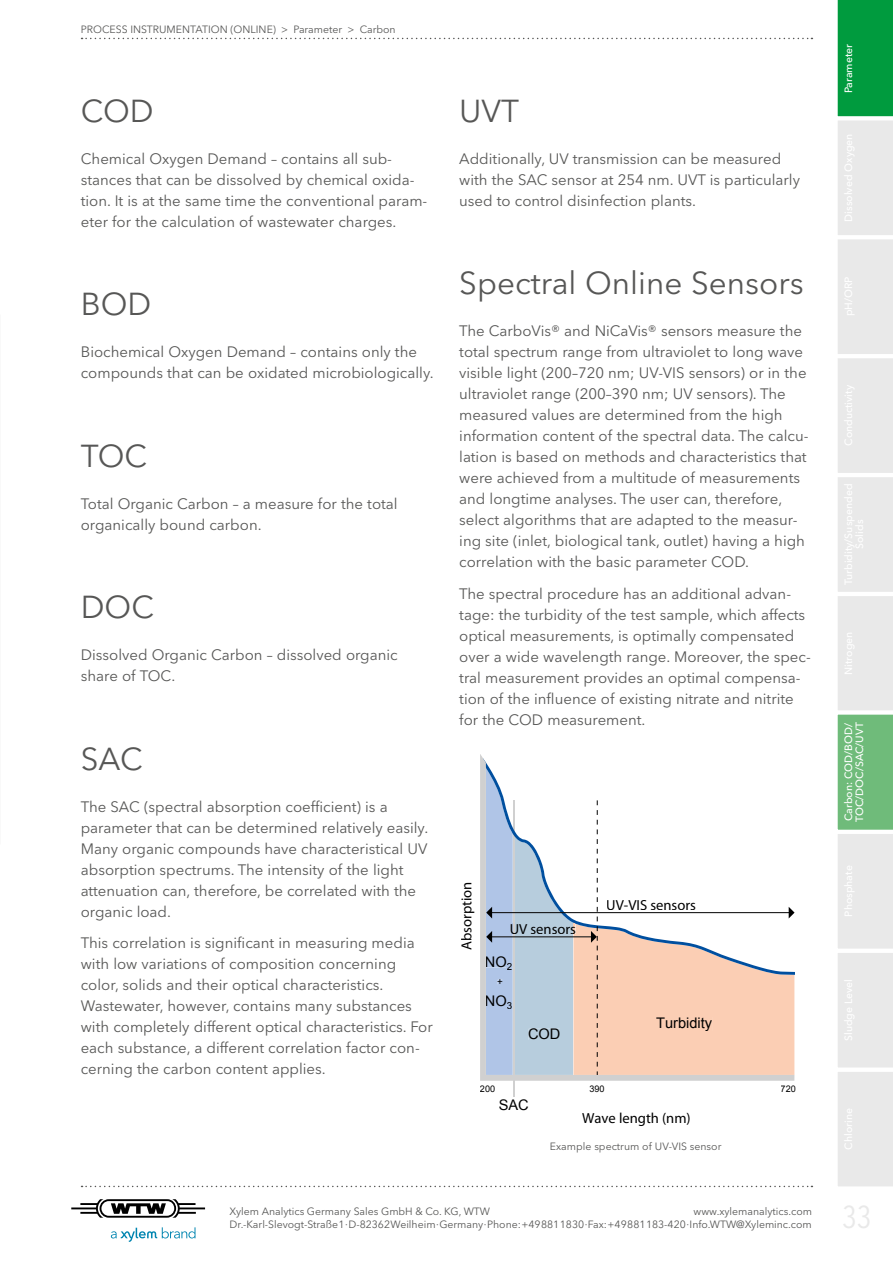
<style>
.page{position:relative;width:893px;height:1263px;background:#fff}
.page>*{position:absolute;margin:0;border:0;box-sizing:border-box;transform-origin:0 0}
.t1{font:31.5px "Avenir Next LT Pro";color:#575756}
.t2{font:condensed 31.5px "Avenir Next LT Pro";color:#e9e9e9}
.t3{font:15px/21px "Avenir Next LT Pro";color:#575756}
.t4{font:14.55px "Humanist 777 BT Black B";color:#000}
.t5{font:14.55px "Arial";color:#000}
.t6{font:10.5px/13.5px "Avenir Next LT Pro";color:#575756;text-align:right}
.t7{font:500 10.5px/11.2px "Avenir Next LT Pro";color:#fff}
.t8{font:9.75px "Arial";color:#000}
.t9{font:9.15px "Arial";color:#000}
</style>
<div class="page">
<svg style="left:82px;top:38px;width:730px;height:1px"></svg>
<svg style="left:837px;top:0;width:56px;height:1186px;background:#cce0d3"></svg>
<hr style="left:513px;top:800px;width:1px;height:297px;background:#d0d0d0">
<svg style="left:480px;top:754px;width:314px;height:327px"></svg>
<svg style="left:486px;top:768px;width:308px;height:310px"></svg>
<svg style="left:71px;top:1199px;width:134px;height:19px"></svg>
<svg style="left:111px;top:1227px;width:84px;height:15px"></svg>
<svg style="left:82px;top:1186px;width:730px;height:1px"></svg>
<p class="t6" style="left:81px;top:23px;width:316px">PROCESS INSTRUMENTATION (ONLINE) &gt; Parameter &gt; Carbon</p>
<h1 class="t1" style="left:81px;top:92px;width:74px">COD</h1>
<p class="t3" style="left:81px;top:148px;width:348px">Chemical Oxygen Demand – contains all sub&shy;stances that can be dissolved by chemical oxida&shy;tion. It is at the same time the conventional param&shy;eter for the calculation of wastewater charges.</p>
<h1 class="t1" style="left:81px;top:285px;width:72px">BOD</h1>
<p class="t3" style="left:81px;top:341px;width:354px">Biochemical Oxygen Demand – contains only the compounds that can be oxidated microbiologically.</p>
<h1 class="t1" style="left:81px;top:437px;width:68px">TOC</h1>
<p class="t3" style="left:81px;top:493px;width:318px">Total Organic Carbon – a measure for the total organically bound carbon.</p>
<h1 class="t1" style="left:81px;top:588px;width:75px">DOC</h1>
<p class="t3" style="left:81px;top:644px;width:318px">Dissolved Organic Carbon – dissolved organic share of TOC.</p>
<h1 class="t1" style="left:81px;top:740px;width:63px">SAC</h1>
<p class="t3" style="left:81px;top:796px;width:349px">The SAC (spectral absorption coefficient) is a parameter that can be determined relatively easily.<br>Many organic compounds have characteristical UV absorption spectrums. The intensity of the light attenuation can, therefore, be correlated with the organic load.</p>
<p class="t3" style="left:81px;top:932px;width:353px">This correlation is significant in measuring media with low variations of composition concerning color, solids and their optical characteristics.<br>Wastewater, however, contains many substances with completely different optical characteristics. For each substance, a different correlation factor con&shy;cerning the carbon content applies.</p>
<h1 class="t1" style="left:459px;top:92px;width:61px">UVT</h1>
<p class="t3" style="left:459px;top:148px;width:342px">Additionally, UV transmission can be measured with the SAC sensor at 254 nm. UVT is particularly used to control disinfection plants.</p>
<h1 class="t1" style="left:459px;top:264px;width:346px">Spectral Online Sensors</h1>
<p class="t3" style="left:459px;top:320px;width:351px">The CarboVis® and NiCaVis® sensors measure the total spectrum range from ultraviolet to long wave visible light (200–720 nm; UV-VIS sensors) or in the ultraviolet range (200–390 nm; UV sensors). The measured values are determined from the high information content of the spectral data. The calcu&shy;lation is based on methods and characteristics that were achieved from a multitude of measurements and longtime analyses. The user can, therefore, select algorithms that are adapted to the measur&shy;ing site (inlet, biological tank, outlet) having a high correlation with the basic parameter COD.</p>
<p class="t3" style="left:459px;top:583px;width:353px">The spectral procedure has an additional advan&shy;tage: the turbidity of the test sample, which affects optical measurements, is optimally compensated over a wide wavelength range. Moreover, the spec&shy;tral measurement provides an optimal compensa&shy;tion of the influence of existing nitrate and nitrite for the COD measurement.</p>
<p class="t4" style="left:458px;top:950px;width:70px;rotate:-90deg">Absorption</p>
<p class="t4" style="left:510px;top:920px;width:68px">UV sensors</p>
<p class="t5" style="left:485px;top:952px;width:29px">NO<sub>2</sub></p>
<p class="t8" style="left:497px;top:976px;width:7px">+</p>
<p class="t5" style="left:485px;top:991px;width:29px">NO<sub>3</sub></p>
<p class="t5" style="left:528px;top:1025px;width:34px">COD</p>
<p class="t4" style="left:606px;top:896px;width:91px">UV-VIS sensors</p>
<p class="t5" style="left:656px;top:1013px;width:58px">Turbidity</p>
<p class="t9" style="left:480px;top:1083px;width:17px">200</p>
<p class="t9" style="left:589px;top:1083px;width:17px">390</p>
<p class="t9" style="left:781px;top:1083px;width:17px">720</p>
<p class="t5" style="left:499px;top:1095px;width:32px">SAC</p>
<p class="t4" style="left:582px;top:1109px;width:110px">Wave length (nm)</p>
<p class="t6" style="left:550px;top:1139px;width:173px">Example spectrum of UV-VIS sensor</p>
<p class="t6" style="left:230px;top:1204px;width:262px">Xylem Analytics Germany Sales GmbH &amp; Co. KG, WTW</p>
<p class="t6" style="left:230px;top:1204px;width:584px">www.xylemanalytics.com<br>Dr.-Karl-Slevogt-Straße 1 · D-82362 Weilheim · Germany · Phone: +49 881 1830 · Fax: +49 881 183-420 · Info.WTW@Xyleminc.com</p>
<p class="t7" style="left:843px;top:93px;width:51px;rotate:-90deg">Parameter</p>
<p class="t7" style="left:843px;top:316px;width:41px;rotate:-90deg">pH/ORP</p>
<p class="t7" style="left:843px;top:822px;width:101px;rotate:-90deg">Carbon: COD/BOD/<br>TOC/DOC/SAC/UVT</p>
<h1 class="t2" style="left:842px;top:1198px;width:31px">33</h1>
</div>
